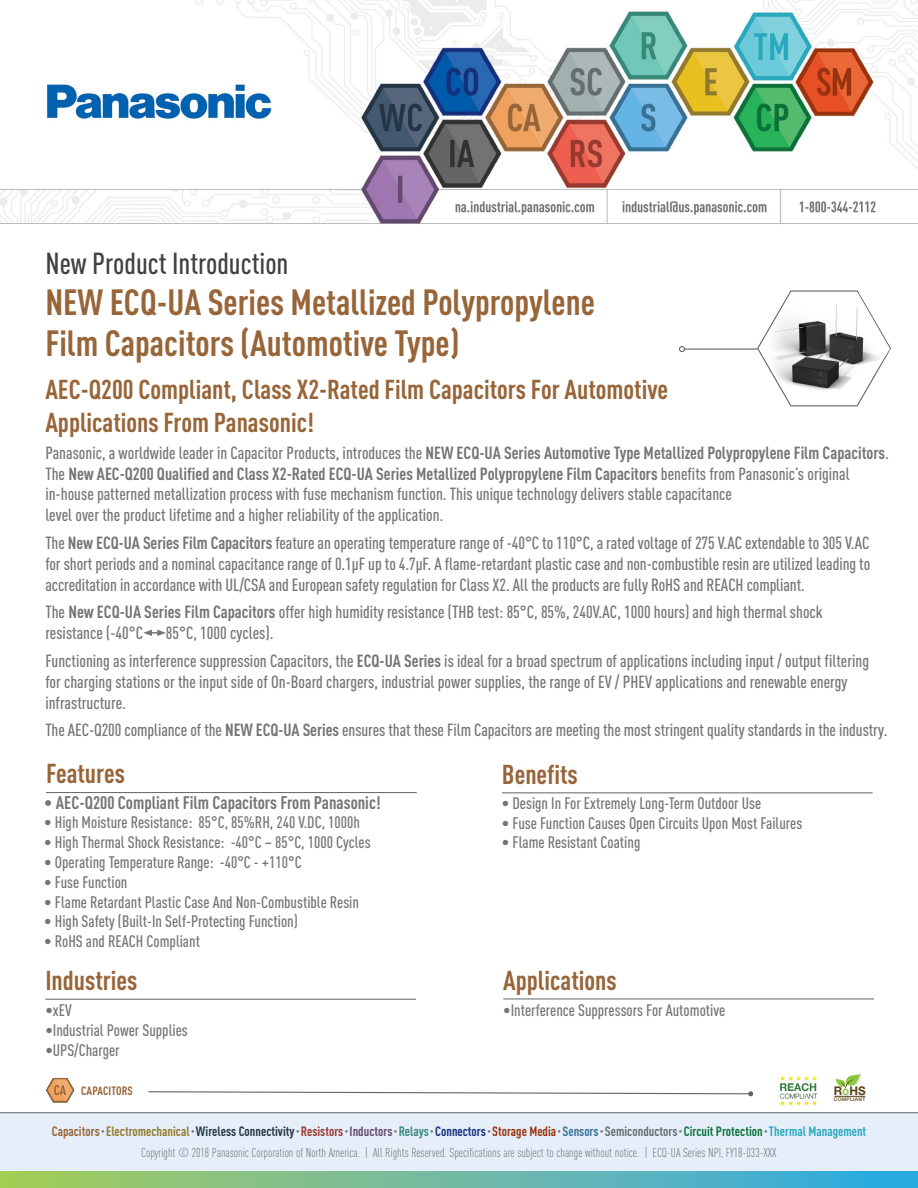
<style>
.page{position:relative;width:918px;height:1188px;background:#fff}
.page>*{position:absolute;margin:0;border:0;box-sizing:border-box;transform-origin:0 0}
.t1{font:700 condensed 36px/40.5px "DINOT";color:#986539}
.t2{font:500 condensed 30px "DINOT";color:#414042}
.t3{font:700 condensed 27px/33px "DINOT";color:#986539}
.t4{font:700 condensed 18px "DINOT";color:#767575}
.t5{font:500 condensed 17.4px/20.9px "DINOT";color:#767575}
.t6{font:500 condensed 16.5px "DINOT";color:#767575}
.t7{font:700 condensed 13.35px "DINOT";color:#253645}
.t8{font:300 condensed 12.75px "DINOT";color:#636466}
.t9{font:700 condensed 12px "DINOT";letter-spacing:.01em;color:#986539}
.t10{font:700 12px "Helvetica Neue";color:#5a4017}
.t11{font:500 5.1px "Helvetica Neue";letter-spacing:.05em;color:#5a4017}
.s1{font-weight:700}
.s2{font-weight:500}
.s3{color:#8cc640}
.s4{color:#986539}
.s5{font-size:7.8px;color:#737577}
.s6{color:#927a2e}
.s7{color:#983a30}
.s8{color:#644a6f}
.s9{color:#37897a}
.s10{color:#15317d}
.s11{color:#9a330f}
.s12{color:#387298}
.s13{color:#656f6f}
.s14{color:#09743b}
.s15{color:#2aa9bf}
</style>
<div class="page">
<img style="left:0;top:0;width:918px;height:224px">
<div style="left:0;top:1113px;width:918px;height:75px;background:#e6eff9"></div>
<div style="left:0;top:1172px;width:918px;height:16px;background:linear-gradient(to right,#aacc5b,#30a9e9)"></div>
<hr style="left:0;top:1112px;width:918px;height:1px;background:#636466">
<svg style="left:46px;top:1078px;width:28px;height:24px"></svg>
<hr style="left:46px;top:792px;width:371px;height:1px;background:#636466">
<hr style="left:503px;top:999px;width:371px;height:1px;background:#636466">
<hr style="left:45px;top:999px;width:371px;height:1px;background:#636466">
<hr style="left:502px;top:792px;width:371px;height:1px;background:#636466">
<svg style="left:148px;top:1091px;width:605px;height:5px"></svg>
<svg style="left:756px;top:290px;width:135px;height:117px"></svg>
<hr style="left:684px;top:349px;width:73px;height:1px;background:#636466">
<svg style="left:679px;top:346px;width:6px;height:6px"></svg>
<img style="left:761px;top:293px;width:129px;height:108px">
<svg style="left:835px;top:1073px;width:27px;height:17px"></svg>
<hr style="left:834px;top:1096px;width:31px;height:1px;background:#5a401a">
<img style="left:779px;top:1075px;width:39px;height:32px">
<svg style="left:143px;top:630px;width:23px;height:6px"></svg>
<h2 class="t2" style="left:45px;top:246px;width:245px">New Product Introduction</h2>
<h1 class="t1" style="left:45px;top:282px;width:551px">NEW ECQ-UA Series Metallized Polypropylene<br>Film Capacitors (Automotive Type)</h1>
<h3 class="t3" style="left:45px;top:372px;width:624px">AEC-Q200 Compliant, Class X2-Rated Film Capacitors For Automotive<br>Applications From Panasonic!</h3>
<p class="t5" style="left:45px;top:442px;width:845px">Panasonic, a worldwide leader in Capacitor Products, introduces the <span class="s1">NEW ECQ-UA Series Automotive Type Metallized Polypropylene Film Capacitors</span>.<br>The <span class="s1">New AEC-Q200 Qualified and Class X2-Rated ECQ-UA Series Metallized Polypropylene Film Capacitors</span> benefits from Panasonic’s original in-house patterned metallization process with fuse mechanism function. This unique technology delivers stable capacitance<br>level over the product lifetime and a higher reliability of the application.</p>
<p class="t5" style="left:45px;top:532px;width:826px;text-align:justify">The <span class="s1">New ECQ-UA Series Film Capacitors</span> feature an operating temperature range of -40°C to 110°C, a rated voltage of 275 V.AC extendable to 305 V.AC for short periods and a nominal capacitance range of 0.1µF up to 4.7µF. A flame-retardant plastic case and non-combustible resin are utilized leading to accreditation in accordance with UL/CSA and European safety regulation for Class X2. All the products are fully RoHS and REACH compliant.</p>
<p class="t5" style="left:45px;top:602px;width:779px">The <span class="s1">New ECQ-UA Series Film Capacitors</span> offer high humidity resistance (THB test: 85°C, 85%, 240V.AC, 1000 hours) and high thermal shock resistance (-40°C</p>
<p class="t5" style="left:45px;top:619px;width:825px;line-height:27.6px;text-indent:121px">85°C, 1000 cycles).<br>Functioning as interference suppression Capacitors, the <span class="s1">ECQ-UA Series</span> is ideal for a broad spectrum of applications including input / output filtering</p>
<p class="t5" style="left:45px;top:671px;width:804px">for charging stations or the input side of On-Board chargers, industrial power supplies, the range of EV / PHEV applications and renewable energy infrastructure.</p>
<p class="t5" style="left:45px;top:720px;width:844px">The AEC-Q200 compliance of the <span class="s1">NEW ECQ-UA Series</span> ensures that these Film Capacitors are meeting the most stringent quality standards in the industry.</p>
<h3 class="t3" style="left:46px;top:757px;width:80px">Features</h3>
<p class="t4" style="left:44px;top:791px;width:338px"><span class="s2">•</span> AEC-Q200 Compliant Film Capacitors From Panasonic!</p>
<p class="t6" style="left:44px;top:813px;width:317px">• High Moisture Resistance: 85°C, 85%RH, 240 V.DC, 1000h</p>
<p class="t6" style="left:44px;top:833px;width:328px">• High Thermal Shock Resistance: -40°C – 85°C, 1000 Cycles</p>
<p class="t6" style="left:44px;top:852px;width:259px">• Operating Temperature Range: -40°C - +110°C</p>
<p class="t6" style="left:44px;top:872px;width:85px">• Fuse Function</p>
<p class="t6" style="left:44px;top:892px;width:316px">• Flame Retardant Plastic Case And Non-Combustible Resin</p>
<p class="t6" style="left:44px;top:912px;width:255px">• High Safety (Built-In Self-Protecting Function)</p>
<p class="t6" style="left:44px;top:932px;width:157px">• RoHS and REACH Compliant</p>
<h3 class="t3" style="left:502px;top:757px;width:77px">Benefits</h3>
<p class="t6" style="left:502px;top:793px;width:261px">• Design In For Extremely Long-Term Outdoor Use</p>
<p class="t6" style="left:502px;top:813px;width:302px">• Fuse Function Causes Open Circuits Upon Most Failures</p>
<p class="t6" style="left:502px;top:833px;width:140px">• Flame Resistant Coating</p>
<h3 class="t3" style="left:45px;top:963px;width:94px">Industries</h3>
<h3 class="t3" style="left:503px;top:963px;width:115px">Applications</h3>
<p class="t6" style="left:45px;top:1001px;width:28px">•xEV</p>
<p class="t6" style="left:503px;top:1001px;width:223px">•Interference Suppressors For Automotive</p>
<p class="t6" style="left:45px;top:1021px;width:144px">•Industrial Power Supplies</p>
<p class="t6" style="left:45px;top:1040px;width:76px">•UPS/Charger</p>
<p class="t9" style="left:81px;top:1084px;width:53px">CAPACITORS</p>
<p class="t10" style="left:834px;top:1083px;width:33px">R<span class="s3">o</span>HS</p>
<p class="t11" style="left:834px;top:1096px;width:33px">COMPLIANT</p>
<p class="t7" style="left:52px;top:1123px;width:816px"><span class="s4">Capacitors</span> <span class="s5">•</span> <span class="s6">Electromechanical</span> <span class="s5">•</span> Wireless Connectivity <span class="s5">•</span> <span class="s7">Resistors</span> <span class="s5">•</span> <span class="s8">Inductors</span> <span class="s5">•</span> <span class="s9">Relays</span> <span class="s5">•</span> <span class="s10">Connectors</span> <span class="s5">•</span> <span class="s11">Storage Media</span> <span class="s5">•</span> <span class="s12">Sensors</span> <span class="s5">•</span> <span class="s13">Semiconductors</span> <span class="s5">•</span> <span class="s14">Circuit Protection</span> <span class="s5">•</span> <span class="s15">Thermal Management</span></p>
<p class="t8" style="left:141px;top:1145px;width:637px">Copyright © 2018 Panasonic Corporation of North America. | All Rights Reserved. Specifications are subject to change without notice. | ECQ-UA Series NPI, FY18-033-XXX</p>
<p class="t8" style="left:117px;top:1145px;width:685px">Copyright © 2017 Panasonic C rporation of North America. | All Rights Reserved. Sp cifications re subject to change without notice. | Soft PGS IGBT EYG-S Series NPI, FY16-075-XXX</p>
</div>
